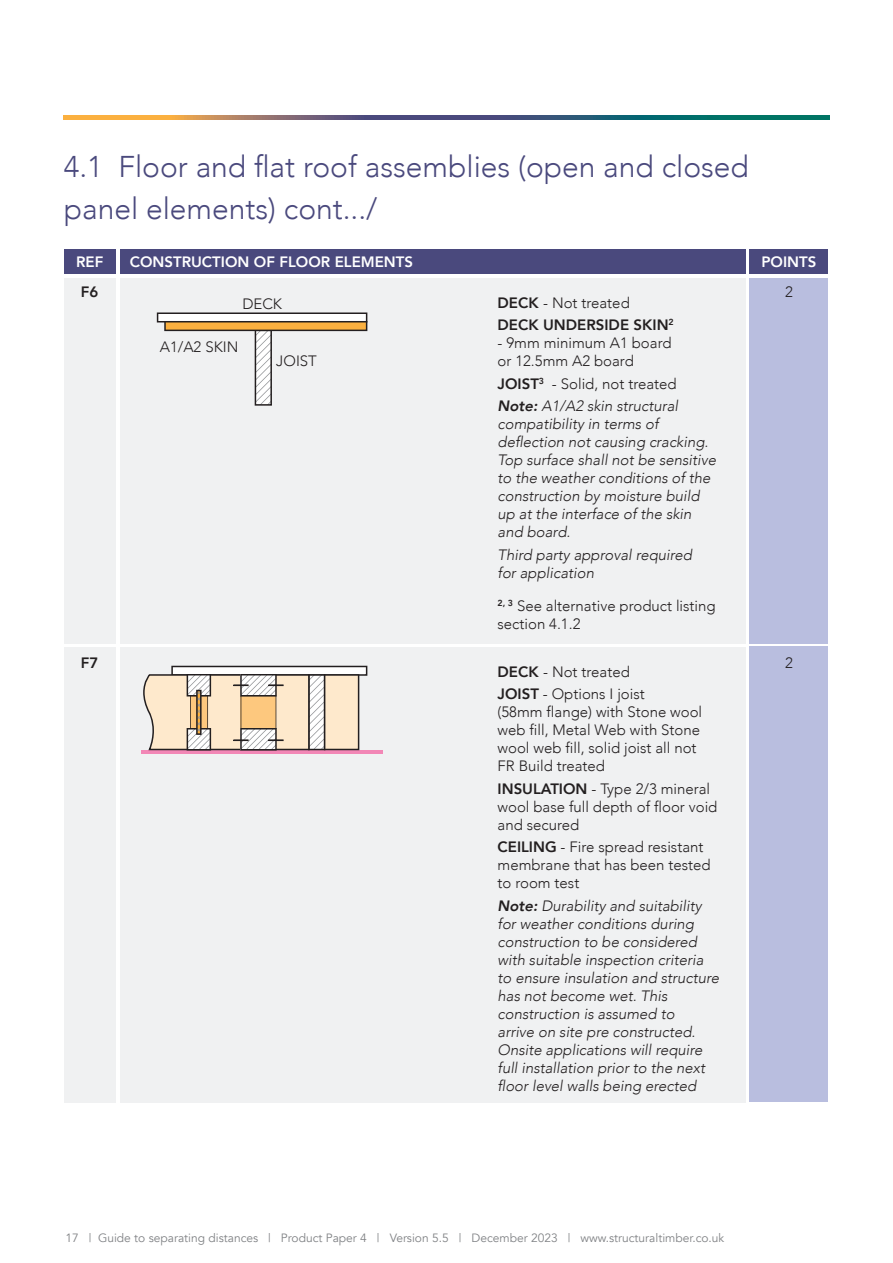
<style>
.page{position:relative;width:893px;height:1263px;background:#fff}
.page>*{position:absolute;margin:0;border:0;box-sizing:border-box;transform-origin:0 0}
.t1{font:300 30px/42px "Avenir";color:#4a497d}
.t2{font:italic 300 15px/18px "Avenir";color:#231f20}
.t3{font:300 15px/18px "Avenir";color:#231f20}
.t4{font:800 15px/22.5px "Avenir";color:#231f20}
.t5{font:800 15px "Avenir";color:#fff}
.t6{font:12px "Avenir";color:#808285}
.s1{font-weight:300}
.s2{font-weight:800;font-style:normal}
.s3{font-style:normal}
.s4{font-weight:800}
</style>
<div class="page">
<svg style="left:64px;top:116px;width:765px;height:4px;background:#5f6f69"></svg>
<div style="left:64px;top:249px;width:52px;height:25px;background:#4a497d"></div>
<div style="left:120px;top:249px;width:625px;height:25px;background:#4a497d"></div>
<div style="left:750px;top:249px;width:78px;height:25px;background:#4a497d"></div>
<div style="left:64px;top:278px;width:52px;height:365px;background:#f0f1f2"></div>
<div style="left:120px;top:278px;width:625px;height:365px;background:#f0f1f2"></div>
<div style="left:750px;top:278px;width:78px;height:365px;background:#b9bedf"></div>
<div style="left:64px;top:647px;width:52px;height:456px;background:#f0f1f2"></div>
<div style="left:120px;top:647px;width:625px;height:456px;background:#f0f1f2"></div>
<div style="left:750px;top:646px;width:78px;height:455px;background:#b9bedf"></div>
<svg style="left:157px;top:312px;width:210px;height:94px"></svg>
<svg style="left:141px;top:750px;width:241px;height:4px"></svg>
<svg style="left:143px;top:666px;width:224px;height:84px"></svg>
<h1 class="t1" style="left:64px;top:145px;width:687px">4.1 Floor and flat roof assemblies (open and closed panel elements) cont.../</h1>
<p class="t5" style="left:76px;top:250px;width:29px">REF</p>
<p class="t5" style="left:130px;top:250px;width:285px">CONSTRUCTION OF FLOOR ELEMENTS</p>
<p class="t5" style="left:761px;top:250px;width:56px">POINTS</p>
<p class="t4" style="left:81px;top:281px;width:19px">F6</p>
<p class="t3" style="left:785px;top:283px;width:9px">2</p>
<p class="t4" style="left:498px;top:291px;width:178px">DECK <span class="s1">- Not treated<br></span>DECK UNDERSIDE SKIN<sup>2</sup></p>
<p class="t3" style="left:498px;top:334px;width:175px">- 9mm minimum A1 board or 12.5mm A2 board</p>
<p class="t2" style="left:498px;top:372px;width:182px;line-height:22.5px"><span class="s2">JOIST</span><sup>3</sup> <span class="s3">- Solid, not treated<br></span><span class="s4">Note:</span> A1/A2 skin structural</p>
<p class="t2" style="left:498px;top:415px;width:220px">compatibility in terms of deflection not causing cracking.<br>Top surface shall not be sensitive to the weather conditions of the construction by moisture build up at the interface of the skin and board.</p>
<p class="t2" style="left:498px;top:545px;width:196px">Third party approval required for application</p>
<p class="t3" style="left:498px;top:596px;width:220px"><sup>2,</sup> <sup>3</sup> See alternative product listing section 4.1.2</p>
<p class="t3" style="left:498px;top:660px;width:149px;line-height:22.5px"><span class="s4">DECK</span> - Not treated<br><span class="s4">JOIST</span> - Options I joist</p>
<p class="t3" style="left:498px;top:703px;width:206px">(58mm flange) with Stone wool web fill, Metal Web with Stone wool web fill, solid joist all not<br>FR Build treated</p>
<p class="t3" style="left:498px;top:779px;width:221px"><span class="s4">INSULATION</span> - Type 2/3 mineral wool base full depth of floor void and secured</p>
<p class="t3" style="left:498px;top:838px;width:215px"><span class="s4">CEILING</span> - Fire spread resistant membrane that has been tested to room test</p>
<p class="t2" style="left:498px;top:896px;width:223px"><span class="s4">Note:</span> Durability and suitability for weather conditions during construction to be considered with suitable inspection criteria to ensure insulation and structure has not become wet. This construction is assumed to<br>arrive on site pre constructed.<br>Onsite applications will require full installation prior to the next floor level walls being erected</p>
<p class="t3" style="left:242px;top:295px;width:41px">DECK</p>
<p class="t3" style="left:160px;top:337px;width:80px">A1/A2 SKIN</p>
<p class="t3" style="left:276px;top:352px;width:42px">JOIST</p>
<p class="t4" style="left:81px;top:651px;width:19px">F7</p>
<p class="t3" style="left:785px;top:654px;width:9px">2</p>
<p class="t6" style="left:65px;top:1231px;width:660px">17 | Guide to separating distances | Product Paper 4 | Version 5.5 | December 2023 | www.structuraltimber.co.uk</p>
</div>
